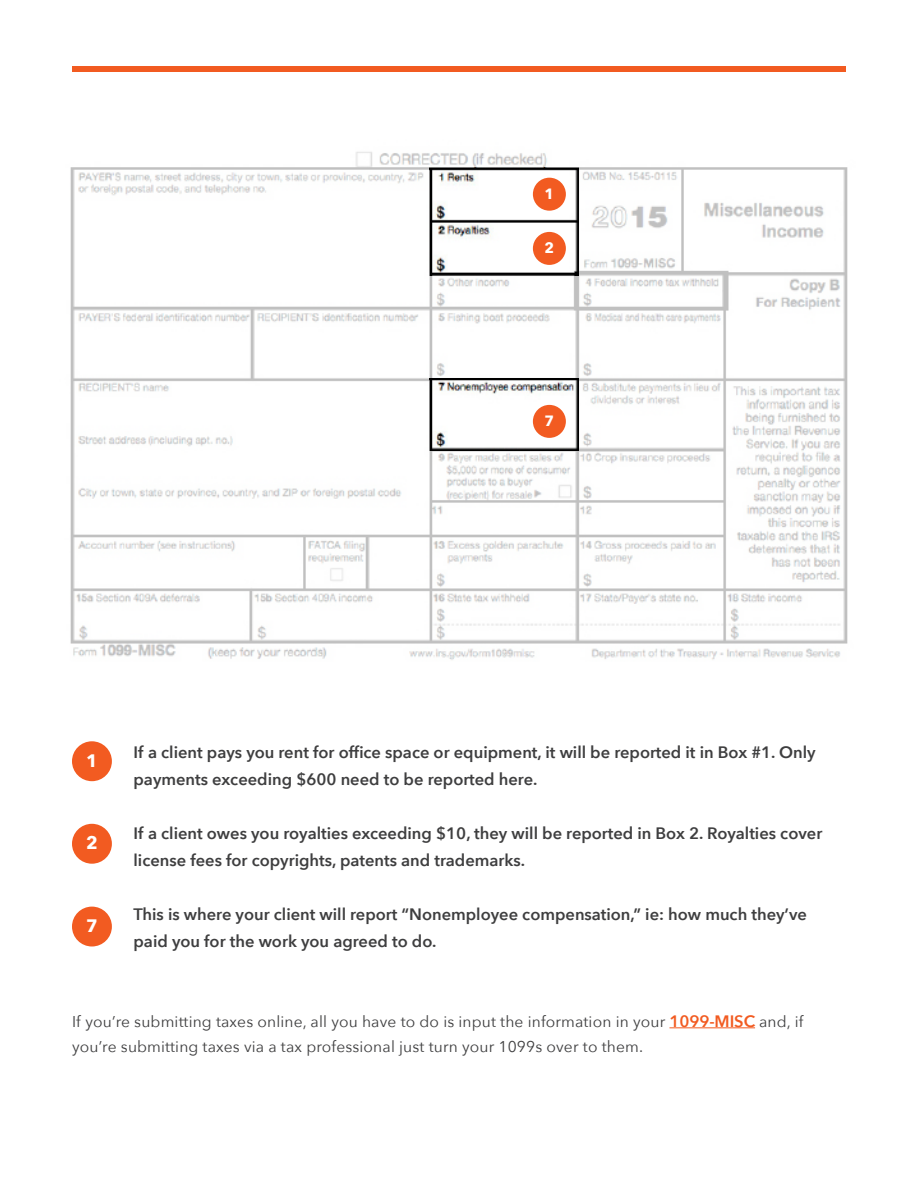
<style>
.page{position:relative;width:918px;height:1188px;background:#fff}
.page>*{position:absolute;margin:0;border:0;box-sizing:border-box;transform-origin:0 0}
.t1{font:700 18px "Avenir Next";color:#fff}
.t2{font:600 16.5px/27px "Avenir Next";color:#3e3e3f}
.main_body{font:15.6px/25.8px "Avenir Next";letter-spacing:.01em;color:#3e3e3f}
.t3{font:700 14.85px "Avenir Next";color:#fff}
.s1{font-weight:600;font-size:16.5px;color:#f25b21}
</style>
<div class="page">
<img style="left:70px;top:152px;width:778px;height:508px">
<hr style="left:670px;top:1027px;width:85px;height:1px;background:#f25b21">
<div style="left:533px;top:178px;width:33px;height:33px;background:#f25b21;border-radius:50%"></div>
<img style="left:429px;top:378px;width:150px;height:73px">
<div style="left:533px;top:232px;width:33px;height:33px;background:#f25b21;border-radius:50%"></div>
<div style="left:533px;top:405px;width:33px;height:33px;background:#f25b21;border-radius:50%"></div>
<div style="left:72px;top:741px;width:40px;height:40px;background:#f25b21;border-radius:50%"></div>
<div style="left:72px;top:824px;width:40px;height:40px;background:#f25b21;border-radius:50%"></div>
<div style="left:72px;top:907px;width:40px;height:39px;background:#f25b21;border-radius:50%"></div>
<div style="left:72px;top:66px;width:774px;height:6px;background:#f25b21"></div>
<p class="t3" style="left:545px;top:181px;width:11px">1</p>
<p class="t3" style="left:545px;top:235px;width:11px">2</p>
<p class="t3" style="left:545px;top:408px;width:11px">7</p>
<p class="t1" style="left:86px;top:745px;width:13px">1</p>
<p class="t1" style="left:86px;top:827px;width:13px">2</p>
<p class="t1" style="left:86px;top:910px;width:13px">7</p>
<p class="t2" style="left:134px;top:738px;width:684px">If a client pays you rent for office space or equipment, it will be reported it in Box #1. Only payments exceeding $600 need to be reported here.</p>
<p class="t2" style="left:134px;top:819px;width:690px">If a client owes you royalties exceeding $10, they will be reported in Box 2. Royalties cover license fees for copyrights, patents and trademarks.</p>
<p class="t2" style="left:134px;top:900px;width:675px">This is where your client will report “Nonemployee compensation,” ie: how much they’ve paid you for the work you agreed to do.</p>
<p class="main_body" style="left:72px;top:1008px;width:733px">If you’re submitting taxes online, all you have to do is input the information in your <span class="s1">1099-MISC</span> and, if you’re submitting taxes via a tax professional just turn your 1099s over to them.</p>
</div>
